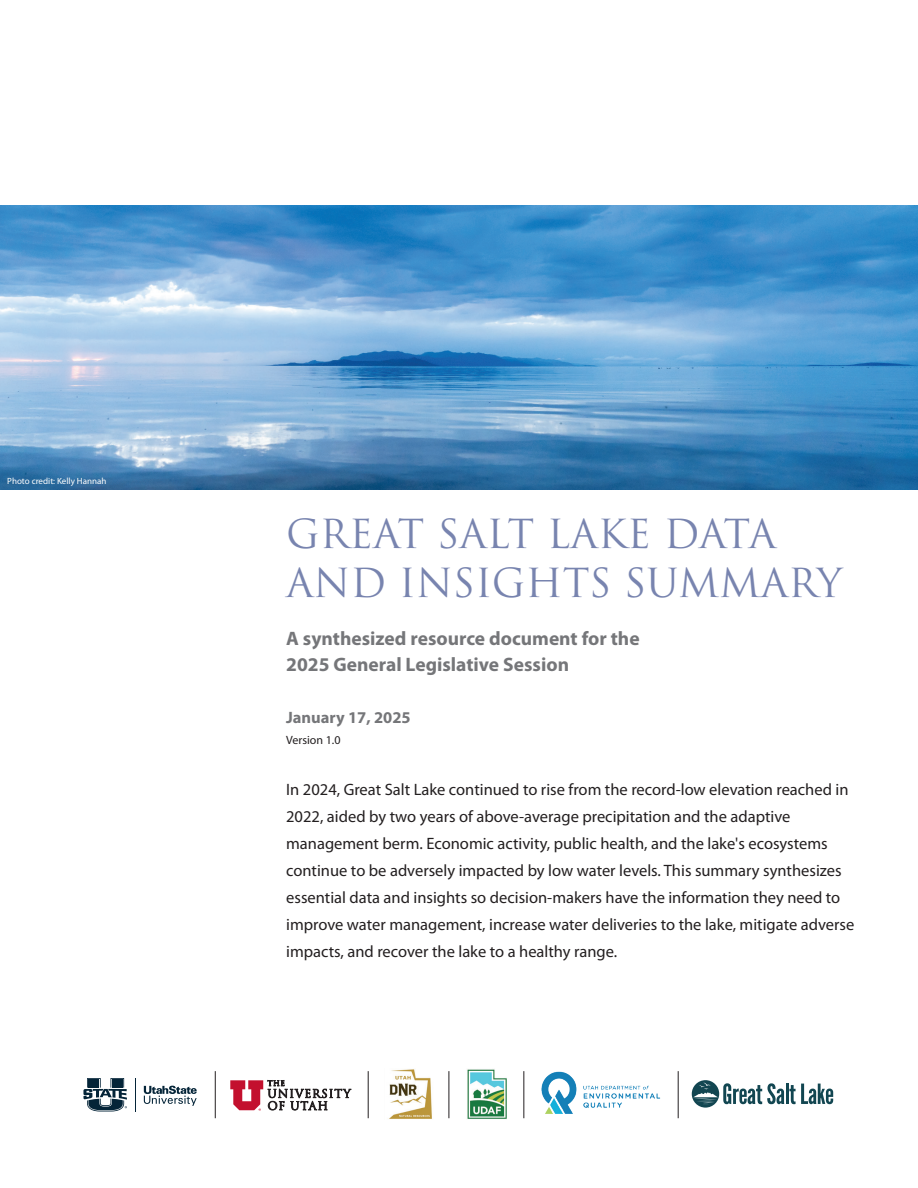
<style>
.page{position:relative;width:918px;height:1188px;background:#fff}
.page>*{position:absolute;margin:0;border:0;box-sizing:border-box;transform-origin:0 0}
.t1{font:39px/49.7px "Trajan Pro";color:#7884af}
.t2{font:700 19.5px/25.5px "Myriad Pro";color:#757679}
.t3{font:16.5px/27px "Myriad Pro";color:#231f20}
.t4{font:700 16.5px "Myriad Pro";color:#757679}
.t5{font:12px "Myriad Pro";color:#231f20}
.t6{font:9px "Myriad Pro";color:#fff}
</style>
<div class="page">
<img style="left:0;top:205px;width:918px;height:285px">
<svg style="left:230px;top:1080px;width:121px;height:31px"></svg>
<hr style="left:215px;top:1071px;width:1px;height:47px;background:#231f20">
<hr style="left:368px;top:1071px;width:1px;height:47px;background:#231f20">
<hr style="left:524px;top:1071px;width:1px;height:47px;background:#231f20">
<hr style="left:449px;top:1071px;width:1px;height:47px;background:#231f20">
<img style="left:389px;top:1069px;width:43px;height:50px">
<img style="left:467px;top:1069px;width:40px;height:50px">
<svg style="left:83px;top:1078px;width:44px;height:33px"></svg>
<hr style="left:135px;top:1078px;width:1px;height:34px;background:#042438">
<svg style="left:144px;top:1086px;width:53px;height:20px"></svg>
<img style="left:541px;top:1071px;width:120px;height:43px">
<svg style="left:692px;top:1080px;width:27px;height:28px"></svg>
<svg style="left:693px;top:1083px;width:140px;height:22px"></svg>
<hr style="left:678px;top:1071px;width:1px;height:47px;background:#231f20">
<p class="t6" style="left:7px;top:476px;width:101px">Photo credit: Kelly Hannah</p>
<h1 class="t1" style="left:286px;top:508px;width:558px">GREAT SALT LAKE DATA<br>AND INSIGHTS SUMMARY</h1>
<p class="t2" style="left:286px;top:625px;width:355px">A synthesized resource document for the<br>2025 General Legislative Session</p>
<p class="t4" style="left:286px;top:707px;width:126px">January 17, 2025</p>
<p class="t5" style="left:286px;top:733px;width:56px">Version 1.0</p>
<p class="t3" style="left:286px;top:776px;width:570px">In 2024, Great Salt Lake continued to rise from the record-low elevation reached in 2022, aided by two years of above-average precipitation and the adaptive management berm. Economic activity, public health, and the lake's ecosystems continue to be adversely impacted by low water levels. This summary synthesizes essential data and insights so decision-makers have the information they need to improve water management, increase water deliveries to the lake, mitigate adverse impacts, and recover the lake to a healthy range.</p>
</div>
